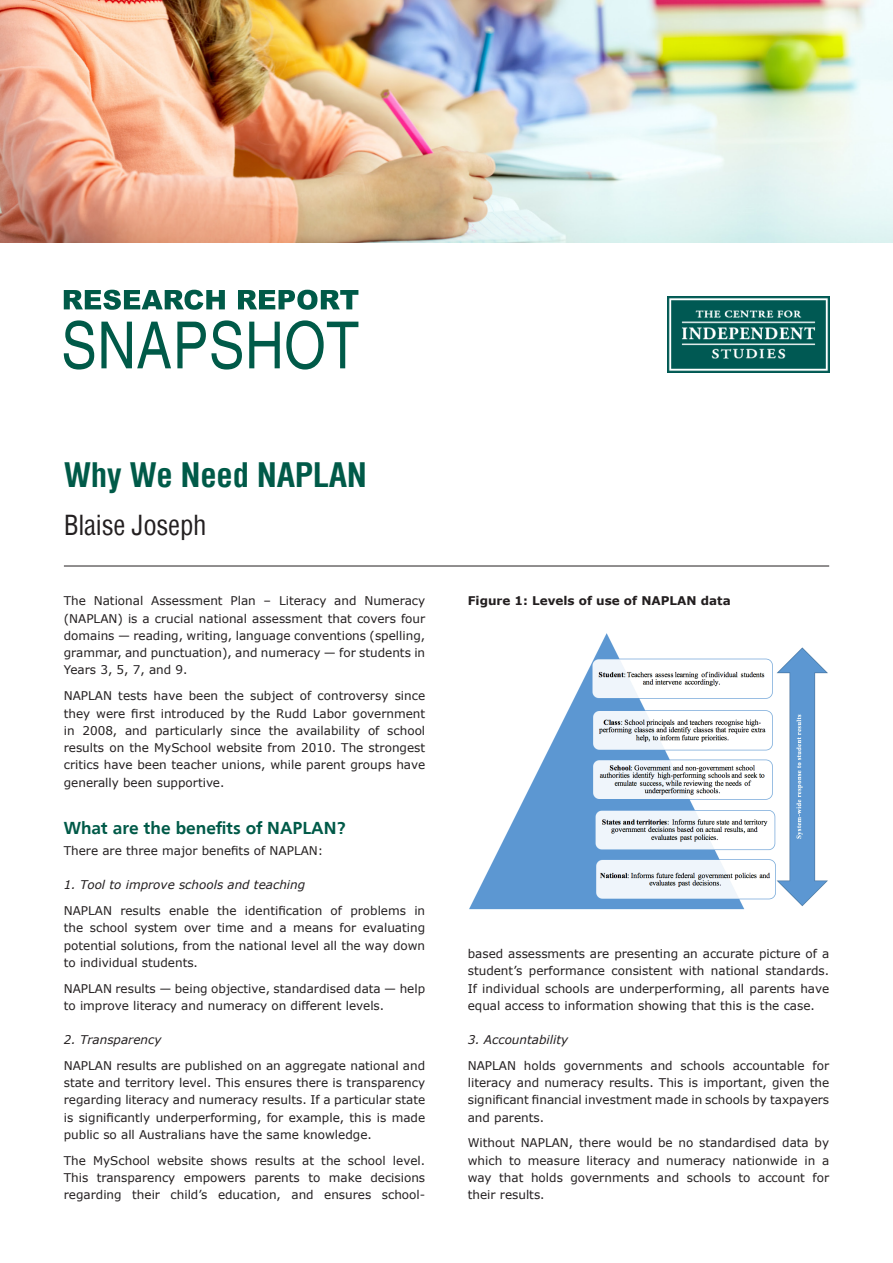
<style>
.page{position:relative;width:893px;height:1263px;background:#fff}
.page>*{position:absolute;margin:0;border:0;box-sizing:border-box;transform-origin:0 0}
.t1{font:700 condensed 33px "Helvetica";letter-spacing:-.01em;color:#005a48}
.t2{font:condensed 27px "Helvetica";letter-spacing:-.01em;color:#231f20}
.Subhead{font:700 18px "Frugal Sans";color:#005a48}
.Body_Text_no_indent{font:12px/17.2px "Verdana";color:#231f20;text-align:justify}
.Body_Text_no_indent-2{font:italic 12px "Verdana";color:#231f20}
.Figure_Table{font:700 12px "Verdana";color:#231f20}
</style>
<div class="page">
<img style="left:0;top:0;width:893px;height:242px">
<svg style="left:64px;top:290px;width:294px;height:20px"></svg>
<svg style="left:64px;top:320px;width:294px;height:50px"></svg>
<hr style="left:64px;top:566px;width:765px;height:1px;background:#231f20">
<img style="left:667px;top:297px;width:162px;height:75px">
<img style="left:469px;top:633px;width:359px;height:277px">
<p class="t1" style="left:64px;top:453px;width:305px">Why We Need NAPLAN</p>
<p class="t2" style="left:64px;top:507px;width:144px">Blaise Joseph</p>
<p class="Body_Text_no_indent" style="left:64px;top:592px;width:363px">The National Assessment Plan – Literacy and Numeracy (NAPLAN) is a crucial national assessment that covers four domains — reading, writing, language conventions (spelling, grammar, and punctuation), and numeracy — for students in Years 3, 5, 7, and 9.</p>
<p class="Body_Text_no_indent" style="left:64px;top:687px;width:363px">NAPLAN tests have been the subject of controversy since they were first introduced by the Rudd Labor government in 2008, and particularly since the availability of school results on the MySchool website from 2010. The strongest critics have been teacher unions, while parent groups have generally been supportive.</p>
<p class="Subhead" style="left:64px;top:817px;width:283px">What are the benefits of NAPLAN?</p>
<p class="Body_Text_no_indent" style="left:64px;top:842px;width:261px">There are three major benefits of NAPLAN:</p>
<p class="Body_Text_no_indent-2" style="left:64px;top:877px;width:243px">1. Tool to improve schools and teaching</p>
<p class="Body_Text_no_indent" style="left:64px;top:902px;width:363px">NAPLAN results enable the identification of problems in the school system over time and a means for evaluating potential solutions, from the national level all the way down to individual students.</p>
<p class="Body_Text_no_indent" style="left:64px;top:979px;width:363px">NAPLAN results — being objective, standardised data — help to improve literacy and numeracy on different levels.</p>
<p class="Body_Text_no_indent-2" style="left:64px;top:1031px;width:99px">2. Transparency</p>
<p class="Body_Text_no_indent" style="left:64px;top:1057px;width:363px">NAPLAN results are published on an aggregate national and state and territory level. This ensures there is transparency regarding literacy and numeracy results. If a particular state is significantly underperforming, for example, this is made public so all Australians have the same knowledge.</p>
<p class="Body_Text_no_indent" style="left:64px;top:1151px;width:363px">The MySchool website shows results at the school level.<br>This transparency empowers parents to make decisions regarding their child’s education, and ensures school-</p>
<p class="Figure_Table" style="left:468px;top:593px;width:264px">Figure 1: Levels of use of NAPLAN data</p>
<p class="Body_Text_no_indent" style="left:468px;top:945px;width:363px">based assessments are presenting an accurate picture of a student’s performance consistent with national standards.<br>If individual schools are underperforming, all parents have equal access to information showing that this is the case.</p>
<p class="Body_Text_no_indent-2" style="left:468px;top:1031px;width:102px">3. Accountability</p>
<p class="Body_Text_no_indent" style="left:468px;top:1057px;width:363px">NAPLAN holds governments and schools accountable for literacy and numeracy results. This is important, given the significant financial investment made in schools by taxpayers and parents.</p>
<p class="Body_Text_no_indent" style="left:468px;top:1134px;width:363px">Without NAPLAN, there would be no standardised data by which to measure literacy and numeracy nationwide in a way that holds governments and schools to account for their results.</p>
</div>
